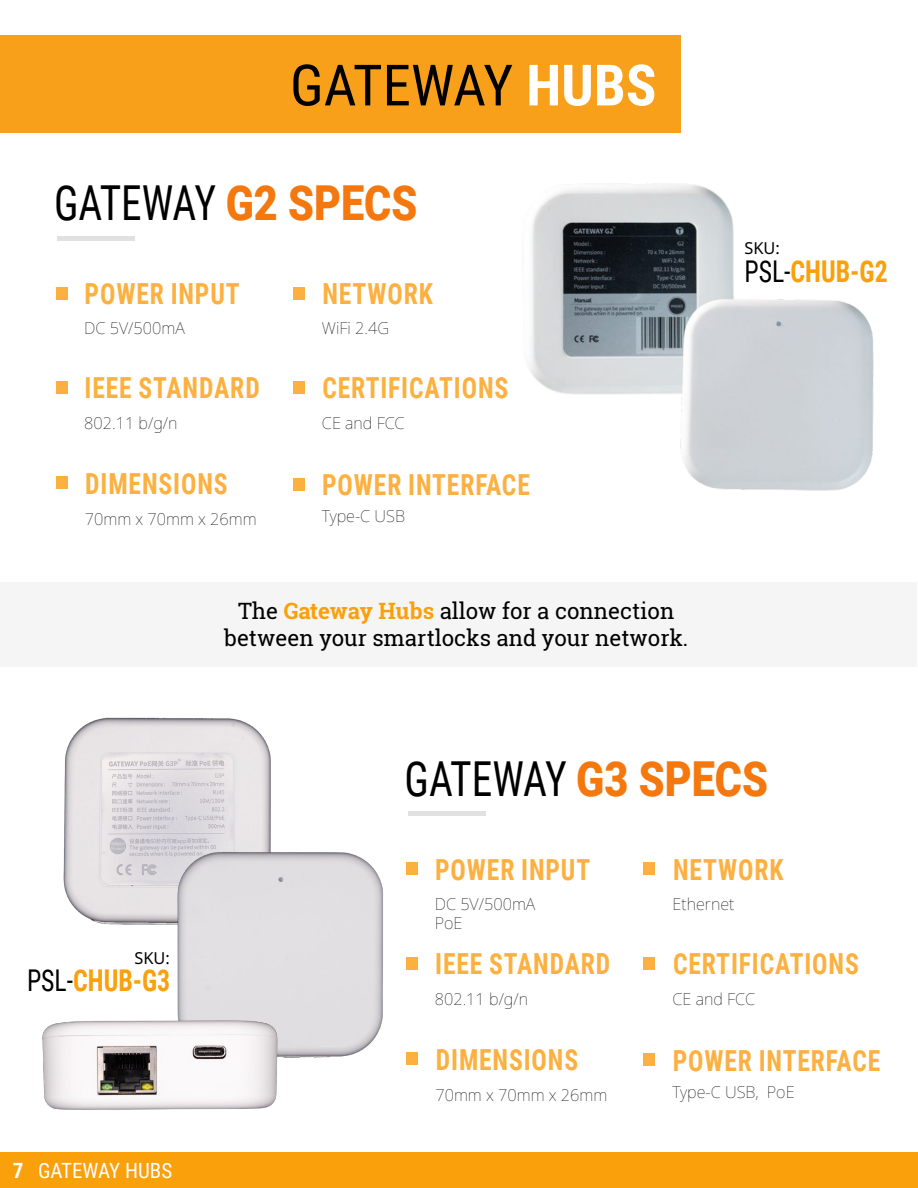
<style>
.page{position:relative;width:918px;height:1188px;background:#fff}
.page>*{position:absolute;margin:0;border:0;box-sizing:border-box;transform-origin:0 0}
.t1{font:57px "Roboto Condensed";letter-spacing:-.01em;color:#000}
.t2{font:48.3px "Roboto Condensed";letter-spacing:-.01em;color:#000;scale:.86 1}
.t3{font:700 30px "Roboto Condensed";color:#faa00a;scale:.86 1}
.t4{font:700 28.95px "Roboto Condensed";letter-spacing:.035em;color:#fcb040;scale:.88 1}
.t5{font:22.5px/27px "Roboto Slab";color:#000;text-align:center}
.t6{font:21px "Roboto Condensed";color:#fff}
.t7{font:100 16.5px/19.8px "Noto Sans";color:#000}
.t8{font:16.5px "Noto Sans";color:#000}
.s1{font-weight:700;color:#fff}
.s2{font-family:"Roboto";font-weight:900;color:#f5780f}
.s3{font-weight:700;color:#faa00a}
.s4{font-weight:400;color:#000}
.s5{font-weight:700}
</style>
<div class="page">
<div style="left:0;top:1152px;width:918px;height:36px;background:#faa00a"></div>
<div style="left:0;top:36px;width:681px;height:97px;background:#f9a01b"></div>
<hr style="left:57px;top:236px;width:78px;height:4px;background:#e1e1e1">
<div style="left:56px;top:381px;width:12px;height:13px;background:#fcb040"></div>
<div style="left:56px;top:287px;width:12px;height:12px;background:#fcb040"></div>
<div style="left:293px;top:287px;width:12px;height:12px;background:#fcb040"></div>
<div style="left:293px;top:381px;width:12px;height:13px;background:#fcb040"></div>
<div style="left:56px;top:477px;width:12px;height:12px;background:#fcb040"></div>
<div style="left:293px;top:478px;width:12px;height:12px;background:#fcb040"></div>
<hr style="left:408px;top:812px;width:77px;height:4px;background:#e1e1e1">
<div style="left:406px;top:957px;width:12px;height:13px;background:#fcb040"></div>
<div style="left:406px;top:863px;width:12px;height:12px;background:#fcb040"></div>
<div style="left:643px;top:863px;width:12px;height:12px;background:#fcb040"></div>
<div style="left:643px;top:957px;width:12px;height:13px;background:#fcb040"></div>
<div style="left:406px;top:1052px;width:12px;height:13px;background:#fcb040"></div>
<div style="left:643px;top:1054px;width:12px;height:12px;background:#fcb040"></div>
<img style="left:63px;top:717px;width:208px;height:208px">
<img style="left:174px;top:848px;width:209px;height:210px">
<img style="left:42px;top:1007px;width:245px;height:103px">
<img style="left:528px;top:183px;width:346px;height:308px">
<div style="left:1px;top:582px;width:916px;height:84px;background:#f5f5f5"></div>
<h1 class="t1" style="left:290px;top:45px;width:368px">GATEWAY <span class="s1">HUBS</span></h1>
<h2 class="t2" style="left:54px;top:169px;width:424px">GATEWAY <span class="s2">G2 SPECS</span></h2>
<p class="t4" style="left:85px;top:273px;width:178px">POWER INPUT</p>
<p class="t4" style="left:322px;top:273px;width:127px">NETWORK</p>
<p class="t7" style="left:84px;top:318px;width:102px">DC 5V/500mA</p>
<p class="t7" style="left:322px;top:318px;width:69px">WiFi 2.4G</p>
<p class="t4" style="left:85px;top:368px;width:200px">IEEE STANDARD</p>
<p class="t4" style="left:322px;top:368px;width:213px">CERTIFICATIONS</p>
<p class="t7" style="left:84px;top:413px;width:95px">802.11 b/g/n</p>
<p class="t7" style="left:322px;top:413px;width:84px">CE and FCC</p>
<p class="t4" style="left:85px;top:463px;width:163px">DIMENSIONS</p>
<p class="t4" style="left:322px;top:464px;width:237px">POWER INTERFACE</p>
<p class="t7" style="left:85px;top:509px;width:173px">70mm x 70mm x 26mm</p>
<p class="t7" style="left:322px;top:507px;width:85px">Type-C USB</p>
<p class="t5" style="left:224px;top:597px;width:466px">The <span class="s3">Gateway Hubs</span> allow for a connection between your smartlocks and your network.</p>
<p class="t8" style="left:744px;top:239px;width:37px">SKU:</p>
<p class="t3" style="left:744px;top:250px;width:168px"><span class="s4">PSL-</span>CHUB-G2</p>
<h2 class="t2" style="left:405px;top:745px;width:424px">GATEWAY <span class="s2">G3 SPECS</span></h2>
<p class="t8" style="left:134px;top:948px;width:37px">SKU:</p>
<p class="t3" style="left:27px;top:960px;width:168px"><span class="s4">PSL-</span>CHUB-G3</p>
<p class="t6" style="left:13px;top:1155px;width:161px"><span class="s5">7</span> GATEWAY HUBS</p>
<p class="t4" style="left:435px;top:849px;width:178px">POWER INPUT</p>
<p class="t4" style="left:673px;top:849px;width:127px">NETWORK</p>
<p class="t7" style="left:435px;top:894px;width:102px">DC 5V/500mA<br>PoE</p>
<p class="t7" style="left:673px;top:894px;width:63px">Ethernet</p>
<p class="t4" style="left:435px;top:944px;width:200px">IEEE STANDARD</p>
<p class="t4" style="left:673px;top:944px;width:213px">CERTIFICATIONS</p>
<p class="t7" style="left:435px;top:989px;width:95px">802.11 b/g/n</p>
<p class="t7" style="left:673px;top:989px;width:84px">CE and FCC</p>
<p class="t4" style="left:436px;top:1039px;width:163px">DIMENSIONS</p>
<p class="t4" style="left:673px;top:1040px;width:237px">POWER INTERFACE</p>
<p class="t7" style="left:435px;top:1085px;width:173px">70mm x 70mm x 26mm</p>
<p class="t7" style="left:672px;top:1083px;width:124px">Type-C USB, PoE</p>
</div>
